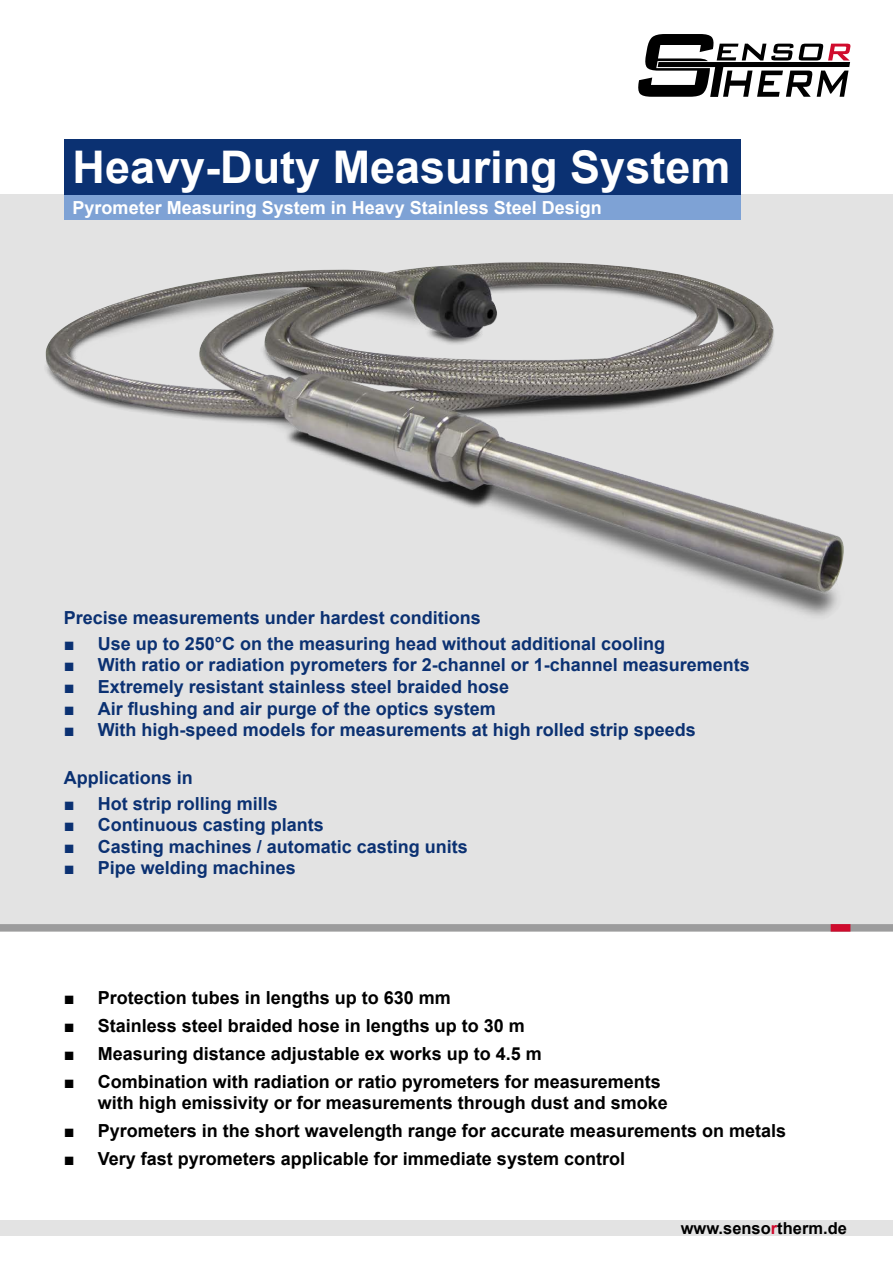
<style>
.page{position:relative;width:893px;height:1263px;background:#fff}
.page>*{position:absolute;margin:0;border:0;box-sizing:border-box;transform-origin:0 0}
.t1{font:700 45px "Arial";color:#fff}
.t2{font:700 18px "Arial";color:#0b3172}
.t3{font:700 18px/21.6px "Arial";color:#000}
.t4{font:700 18px "Arial";color:#fff}
.t5{font:700 16.5px "Arial";color:#000}
.s1{color:#cf0b2d}
</style>
<div class="page">
<svg style="left:638px;top:34px;width:212px;height:63px"></svg>
<div style="left:0;top:194px;width:893px;height:731px;background:#e3e3e3"></div>
<div style="left:0;top:1220px;width:893px;height:16px;background:#e3e3e3"></div>
<div style="left:0;top:924px;width:893px;height:8px;background:#9c9c9d"></div>
<div style="left:831px;top:924px;width:19px;height:8px;background:#cf0b2d"></div>
<div style="left:64px;top:194px;width:677px;height:26px;background:#7ea2d5"></div>
<div style="left:64px;top:139px;width:677px;height:55px;background:#0b3172"></div>
<img style="left:45px;top:262px;width:799px;height:354px">
<h1 class="t1" style="left:73px;top:136px;width:659px">Heavy-Duty Measuring System</h1>
<p class="t4" style="left:73px;top:195px;width:531px">Pyrometer Measuring System in Heavy Stainless Steel Design</p>
<p class="t2" style="left:64px;top:605px;width:419px">Precise measurements under hardest conditions</p>
<p class="t2" style="left:64px;top:631px;width:603px">■ Use up to 250°C on the measuring head without additional cooling</p>
<p class="t2" style="left:64px;top:652px;width:688px">■ With ratio or radiation pyrometers for 2-channel or 1-channel measurements</p>
<p class="t2" style="left:64px;top:674px;width:447px">■ Extremely resistant stainless steel braided hose</p>
<p class="t2" style="left:64px;top:696px;width:434px">■ Air flushing and air purge of the optics system</p>
<p class="t2" style="left:64px;top:717px;width:633px">■ With high-speed models for measurements at high rolled strip speeds</p>
<p class="t2" style="left:64px;top:765px;width:131px">Applications in</p>
<p class="t2" style="left:64px;top:790px;width:216px">■ Hot strip rolling mills</p>
<p class="t2" style="left:64px;top:812px;width:262px">■ Continuous casting plants</p>
<p class="t2" style="left:64px;top:834px;width:406px">■ Casting machines / automatic casting units</p>
<p class="t2" style="left:64px;top:855px;width:234px">■ Pipe welding machines</p>
<p class="t3" style="left:64px;top:987px;width:389px">■ Protection tubes in lengths up to 630 mm</p>
<p class="t3" style="left:64px;top:1015px;width:463px">■ Stainless steel braided hose in lengths up to 30 m</p>
<p class="t3" style="left:64px;top:1043px;width:480px">■ Measuring distance adjustable ex works up to 4.5 m</p>
<p class="t3" style="left:98px;top:1071px;width:572px;text-indent:-34px">■ Combination with radiation or ratio pyrometers for measurements with high emissivity or for measurements through dust and smoke</p>
<p class="t3" style="left:64px;top:1120px;width:724px">■ Pyrometers in the short wavelength range for accurate measurements on metals</p>
<p class="t3" style="left:64px;top:1148px;width:563px">■ Very fast pyrometers applicable for immediate system control</p>
<p class="t5" style="left:681px;top:1216px;width:168px">www.senso<span class="s1">r</span>therm.de</p>
</div>
